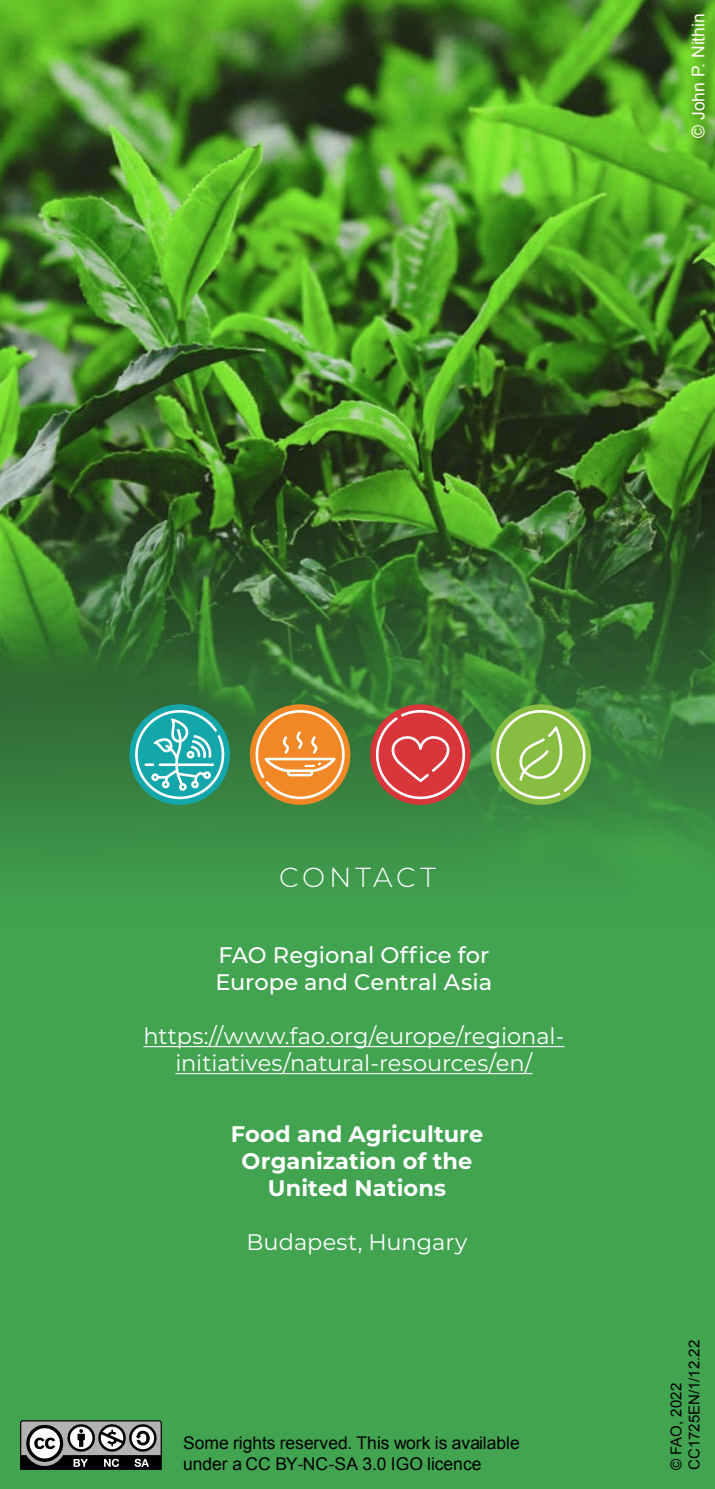
<style>
.page{position:relative;width:715px;height:1489px;background:#fff}
.page>*{position:absolute;margin:0;border:0;box-sizing:border-box;transform-origin:0 0}
.t1{font:300 27.5px "Montserrat";letter-spacing:.135em;color:#fff}
.t2{font:22.5px/27px "Montserrat";color:#fff;text-align:center}
.t3{font:700 22.5px/27px "Montserrat";letter-spacing:.005em;color:#fff;text-align:center}
.t4{font:500 22.5px/27px "Montserrat";color:#fff}
.t5{font:17.5px/21px "Arial";color:#000}
.t6{font:17.5px "Arial";color:#fffaf0}
.t7{font:15px/18px "Arial";color:#000}
</style>
<div class="page">
<div style="left:0;top:0;width:715px;height:1488px;background:#42a451"></div>
<img style="left:0;top:0;width:715px;height:876px">
<div style="left:129px;top:704px;width:101px;height:100px;background:#13a6aa;border-radius:50%"></div>
<svg style="left:135px;top:710px;width:89px;height:89px"></svg>
<div style="left:250px;top:704px;width:100px;height:100px;background:#f18825;border-radius:50%"></div>
<svg style="left:254px;top:709px;width:92px;height:91px"></svg>
<div style="left:370px;top:704px;width:101px;height:100px;background:#d8363b;border-radius:50%"></div>
<svg style="left:376px;top:710px;width:89px;height:89px"></svg>
<div style="left:491px;top:704px;width:100px;height:100px;background:#87be42;border-radius:50%"></div>
<svg style="left:496px;top:710px;width:89px;height:89px"></svg>
<div style="left:683px;top:5px;width:32px;height:151px;background:#000;opacity:.75"></div>
<svg style="left:20px;top:1420px;width:142px;height:49px;background:#737473"></svg>
<hr style="left:143px;top:1045px;width:421px;height:2px;background:#fff">
<hr style="left:175px;top:1072px;width:357px;height:2px;background:#fff">
<p class="t6" style="left:687px;top:138px;width:126px;rotate:-90deg">© John P. Nithin</p>
<p class="t1" style="left:279px;top:858px;width:158px">CONTACT</p>
<p class="t4" style="left:216px;top:940px;width:278px">FAO Regional Office for<br>Europe and Central Asia</p>
<p class="t2" style="left:143px;top:1022px;width:422px">https://www.fao.org/europe/regional&shy;initiatives/natural-resources/en/</p>
<p class="t3" style="left:231px;top:1118px;width:254px">Food and Agriculture<br>Organization of the<br>United Nations</p>
<p class="t2" style="left:246px;top:1227px;width:222px">Budapest, Hungary</p>
<p class="t5" style="left:183px;top:1432px;width:338px">Some rights reserved. This work is available under a CC BY-NC-SA 3.0 IGO licence</p>
<p class="t7" style="left:667px;top:1469px;width:132px;rotate:-90deg">© FAO, 2022<br>CC1725EN/1/12.22</p>
</div>
